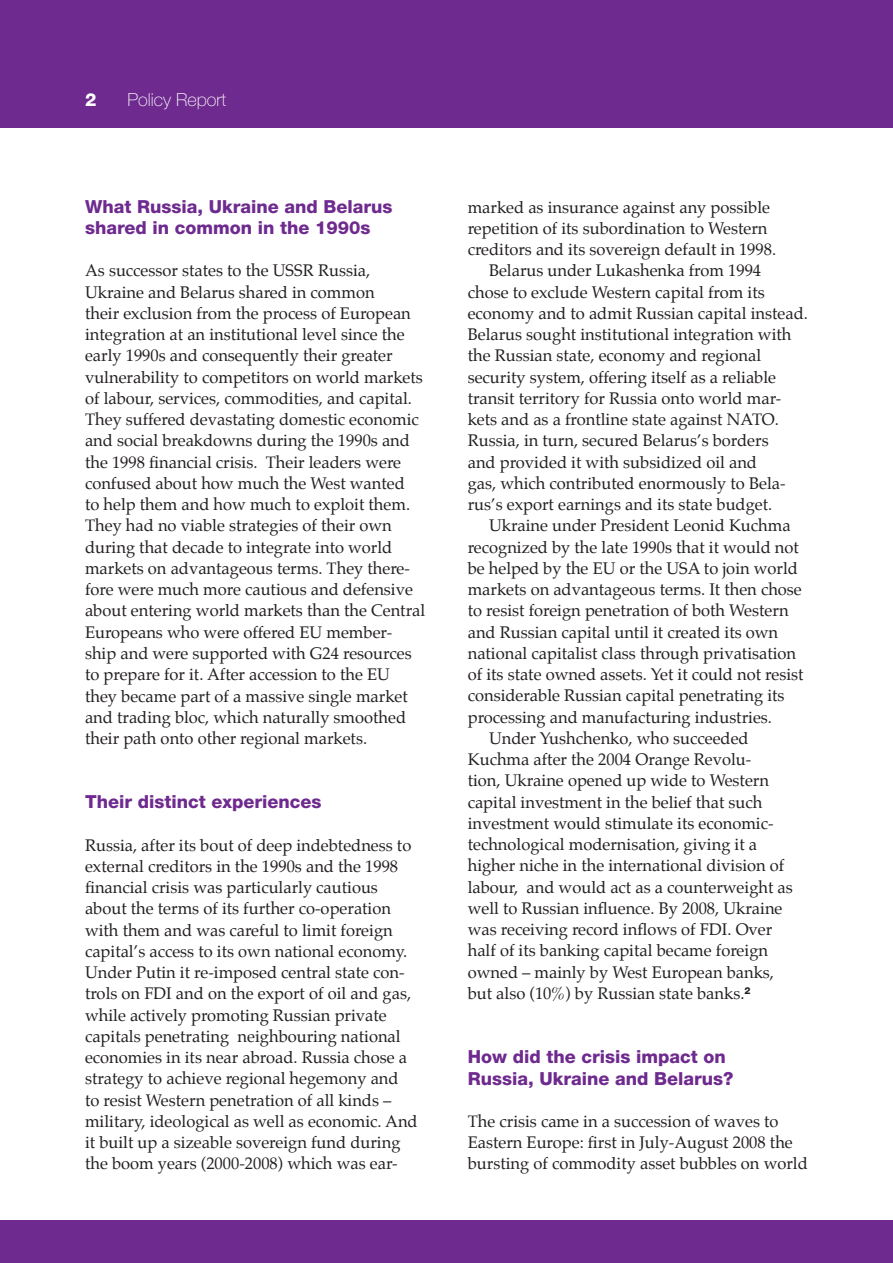
<style>
.page{position:relative;width:893px;height:1263px;background:#fff}
.page>*{position:absolute;margin:0;border:0;box-sizing:border-box;transform-origin:0 0}
.t1{font:800 18px/21.6px "Helvetica Neue LT Std";color:#6e2a8e}
.t2{font:100 18px "Helvetica Neue LT Std";color:#fff}
.t3{font:800 18px "Helvetica Neue LT Std";color:#fff}
.t4{font:16.5px/21.3px "Palatino";color:#231f20}
</style>
<div class="page">
<div style="left:0;top:1220px;width:893px;height:43px;background:#6e2a8e"></div>
<div style="left:0;top:0;width:893px;height:128px;background:#6e2a8e"></div>
<p class="t3" style="left:85px;top:89px;width:13px">2</p>
<p class="t2" style="left:128px;top:90px;width:100px">Policy Report</p>
<p class="t1" style="left:85px;top:195px;width:309px">What Russia, Ukraine and Belarus shared in common in the 1990s</p>
<p class="t4" style="left:85px;top:260px;width:342px">As successor states to the USSR Russia, Ukraine and Belarus shared in common<br>their exclusion from the process of European integration at an institutional level since the early 1990s and consequently their greater vulnerability to competitors on world markets of labour, services, commodities, and capital.<br>They suffered devastating domestic economic and social breakdowns during the 1990s and the 1998 financial crisis. Their leaders were confused about how much the West wanted<br>to help them and how much to exploit them.<br>They had no viable strategies of their own during that decade to integrate into world markets on advantageous terms. They there&shy;fore were much more cautious and defensive about entering world markets than the Central Europeans who were offered EU member&shy;ship and were supported with G24 resources to prepare for it. After accession to the EU they became part of a massive single market and trading bloc, which naturally smoothed their path onto other regional markets.</p>
<p class="t1" style="left:85px;top:791px;width:238px">Their distinct experiences</p>
<p class="t4" style="left:85px;top:834px;width:334px">Russia, after its bout of deep indebtedness to external creditors in the 1990s and the 1998 financial crisis was particularly cautious about the terms of its further co-operation with them and was careful to limit foreign capital’s access to its own national economy.<br>Under Putin it re-imposed central state con&shy;trols on FDI and on the export of oil and gas, while actively promoting Russian private capitals penetrating neighbouring national economies in its near abroad. Russia chose a strategy to achieve regional hegemony and<br>to resist Western penetration of all kinds – military, ideological as well as economic. And it built up a sizeable sovereign fund during the boom years (2000-2008) which was ear-</p>
<p class="t4" style="left:468px;top:196px;width:304px">marked as insurance against any possible</p>
<p class="t4" style="left:468px;top:217px;width:301px">repetition of its subordination to Western</p>
<p class="t4" style="left:468px;top:239px;width:310px">creditors and its sovereign default in 1998.</p>
<p class="t4" style="left:489px;top:260px;width:274px">Belarus under Lukashenka from 1994</p>
<p class="t4" style="left:468px;top:281px;width:298px">chose to exclude Western capital from its</p>
<p class="t4" style="left:468px;top:302px;width:342px">economy and to admit Russian capital instead.</p>
<p class="t4" style="left:468px;top:324px;width:325px">Belarus sought institutional integration with</p>
<p class="t4" style="left:468px;top:345px;width:295px">the Russian state, economy and regional</p>
<p class="t4" style="left:468px;top:366px;width:310px">security system, offering itself as a reliable</p>
<p class="t4" style="left:468px;top:387px;width:315px">transit territory for Russia onto world mar-</p>
<p class="t4" style="left:468px;top:409px;width:313px">kets and as a frontline state against NATO.</p>
<p class="t4" style="left:468px;top:430px;width:302px">Russia, in turn, secured Belarus’s borders</p>
<p class="t4" style="left:468px;top:451px;width:291px">and provided it with subsidized oil and</p>
<p class="t4" style="left:468px;top:472px;width:319px">gas, which contributed enormously to Bela-</p>
<p class="t4" style="left:468px;top:494px;width:306px">rus’s export earnings and its state budget.</p>
<p class="t4" style="left:489px;top:515px;width:303px">Ukraine under President Leonid Kuchma</p>
<p class="t4" style="left:468px;top:536px;width:333px">recognized by the late 1990s that it would not</p>
<p class="t4" style="left:468px;top:557px;width:332px">be helped by the EU or the USA to join world</p>
<p class="t4" style="left:468px;top:579px;width:336px">markets on advantageous terms. It then chose</p>
<p class="t4" style="left:468px;top:600px;width:322px">to resist foreign penetration of both Western</p>
<p class="t4" style="left:468px;top:621px;width:312px">and Russian capital until it created its own</p>
<p class="t4" style="left:468px;top:642px;width:330px">national capitalist class through privatisation</p>
<p class="t4" style="left:468px;top:664px;width:337px">of its state owned assets. Yet it could not resist</p>
<p class="t4" style="left:468px;top:685px;width:318px">considerable Russian capital penetrating its</p>
<p class="t4" style="left:468px;top:706px;width:306px">processing and manufacturing industries.</p>
<p class="t4" style="left:489px;top:727px;width:261px">Under Yushchenko, who succeeded</p>
<p class="t4" style="left:468px;top:749px;width:285px">Kuchma after the 2004 Orange Revolu-</p>
<p class="t4" style="left:468px;top:770px;width:303px">tion, Ukraine opened up wide to Western</p>
<p class="t4" style="left:468px;top:791px;width:296px">capital investment in the belief that such</p>
<p class="t4" style="left:468px;top:812px;width:307px">investment would stimulate its economic-</p>
<p class="t4" style="left:468px;top:834px;width:291px">technological modernisation, giving it a</p>
<p class="t4" style="left:468px;top:855px;width:318px">higher niche in the international division of</p>
<p class="t4" style="left:468px;top:876px;width:327px">labour, and would act as a counterweight as</p>
<p class="t4" style="left:468px;top:897px;width:316px">well to Russian influence. By 2008, Ukraine</p>
<p class="t4" style="left:468px;top:919px;width:306px">was receiving record inflows of FDI. Over</p>
<p class="t4" style="left:468px;top:940px;width:302px">half of its banking capital became foreign</p>
<p class="t4" style="left:468px;top:961px;width:308px">owned – mainly by West European banks,</p>
<p class="t4" style="left:468px;top:982px;width:284px">but also (10%) by Russian state banks.<sup>2</sup></p>
<p class="t1" style="left:468px;top:1046px;width:267px">How did the crisis impact on<br>Russia, Ukraine and Belarus?</p>
<p class="t4" style="left:468px;top:1110px;width:342px">The crisis came in a succession of waves to<br>Eastern Europe: first in July-August 2008 the bursting of commodity asset bubbles on world</p>
</div>
